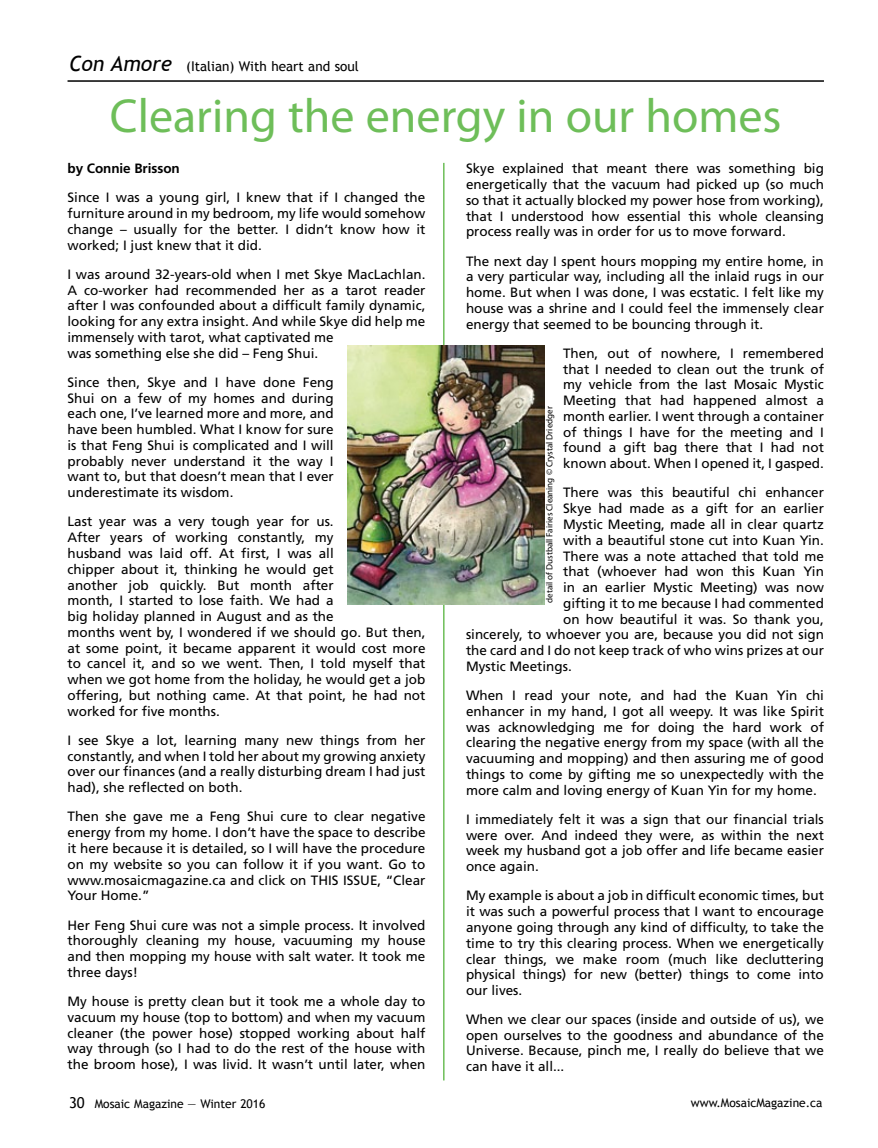
<style>
.page{position:relative;width:878px;height:1148px;background:#fff}
.page>*{position:absolute;margin:0;border:0;box-sizing:border-box;transform-origin:0 0}
.t1{font:48px "Myriad Pro";color:#6ebe59}
.t2{font:13.5px/15.8px "Frutiger LT Std";color:#000;text-align:justify}
.t3{font:13.5px "Trebuchet MS";color:#000}
.t4{font:700 13.5px "Frutiger LT Std";letter-spacing:-.005em;color:#000}
.t5{font:12px "Trebuchet MS";color:#000}
.t6{font:9px "Myriad Pro";color:#000}
.s1{font-style:italic;font-size:21px}
.s2{font-size:15px}
</style>
<div class="page">
<hr style="left:443px;top:163px;width:1px;height:917px;background:#6ebe59">
<hr style="left:68px;top:80px;width:756px;height:2px;background:#000">
<img style="left:347px;top:345px;width:197px;height:259px">
<p class="t3" style="left:69px;top:58px;width:291px"><span class="s1">Con Amore</span> (Italian) With heart and soul</p>
<h1 class="t1" style="left:110px;top:86px;width:673px">Clearing the energy in our homes</h1>
<p class="t4" style="left:68px;top:160px;width:114px">by Connie Brisson</p>
<p class="t2" style="left:68px;top:190px;width:359px">Since I was a young girl, I knew that if I changed the furniture around in my bedroom, my life would somehow change – usually for the better. I didn’t know how it worked; I just knew that it did.</p>
<p class="t2" style="left:68px;top:266px;width:359px;text-align:left">I was around 32-years-old when I met Skye MacLachlan.<br>A co-worker had recommended her as a tarot reader after I was confounded about a difficult family dynamic, looking for any extra insight. And while Skye did help me immensely with tarot, what captivated me<br>was something else she did – Feng Shui.</p>
<p class="t2" style="left:68px;top:374px;width:268px">Since then, Skye and I have done Feng Shui on a few of my homes and during each one, I’ve learned more and more, and have been humbled. What I know for sure is that Feng Shui is complicated and I will probably never understand it the way I want to, but that doesn’t mean that I ever underestimate its wisdom.</p>
<p class="t2" style="left:68px;top:514px;width:359px;text-align:left">Last year was a very tough year for us.<br>After years of working constantly, my<br>husband was laid off. At first, I was all<br>chipper about it, thinking he would get<br>another job quickly. But month after<br>month, I started to lose faith. We had a<br>big holiday planned in August and as the<br>months went by, I wondered if we should go. But then, at some point, it became apparent it would cost more to cancel it, and so we went. Then, I told myself that when we got home from the holiday, he would get a job offering, but nothing came. At that point, he had not worked for five months.</p>
<p class="t2" style="left:68px;top:732px;width:359px">I see Skye a lot, learning many new things from her constantly, and when I told her about my growing anxiety over our finances (and a really disturbing dream I had just had), she reflected on both.</p>
<p class="t2" style="left:68px;top:809px;width:359px">Then she gave me a Feng Shui cure to clear negative energy from my home. I don’t have the space to describe it here because it is detailed, so I will have the procedure on my website so you can follow it if you want. Go to www.mosaicmagazine.ca and click on THIS ISSUE, “Clear Your Home.”</p>
<p class="t2" style="left:68px;top:917px;width:359px">Her Feng Shui cure was not a simple process. It involved thoroughly cleaning my house, vacuuming my house and then mopping my house with salt water. It took me three days!</p>
<p class="t2" style="left:68px;top:993px;width:359px">My house is pretty clean but it took me a whole day to vacuum my house (top to bottom) and when my vacuum cleaner (the power hose) stopped working about half way through (so I had to do the rest of the house with the broom hose), I was livid. It wasn’t until later, when</p>
<p class="t2" style="left:466px;top:161px;width:359px">Skye explained that meant there was something big energetically that the vacuum had picked up (so much so that it actually blocked my power hose from working), that I understood how essential this whole cleansing process really was in order for us to move forward.</p>
<p class="t2" style="left:466px;top:253px;width:359px">The next day I spent hours mopping my entire home, in a very particular way, including all the inlaid rugs in our home. But when I was done, I was ecstatic. I felt like my house was a shrine and I could feel the immensely clear energy that seemed to be bouncing through it.</p>
<p class="t2" style="left:563px;top:345px;width:262px">Then, out of nowhere, I remembered that I needed to clean out the trunk of my vehicle from the last Mosaic Mystic Meeting that had happened almost a month earlier. I went through a container of things I have for the meeting and I found a gift bag there that I had not known about. When I opened it, I gasped.</p>
<p class="t2" style="left:563px;top:485px;width:262px">There was this beautiful chi enhancer</p>
<p class="t2" style="left:563px;top:501px;width:262px">Skye had made as a gift for an earlier</p>
<p class="t2" style="left:563px;top:516px;width:262px">Mystic Meeting, made all in clear quartz</p>
<p class="t2" style="left:563px;top:532px;width:262px">with a beautiful stone cut into Kuan Yin.</p>
<p class="t2" style="left:563px;top:548px;width:262px">There was a note attached that told me</p>
<p class="t2" style="left:563px;top:564px;width:262px">that (whoever had won this Kuan Yin</p>
<p class="t2" style="left:563px;top:579px;width:262px">in an earlier Mystic Meeting) was now</p>
<p class="t2" style="left:563px;top:595px;width:262px">gifting it to me because I had commented</p>
<p class="t2" style="left:563px;top:611px;width:262px">on how beautiful it was. So thank you,</p>
<p class="t2" style="left:466px;top:627px;width:359px">sincerely, to whoever you are, because you did not sign</p>
<p class="t2" style="left:466px;top:642px;width:359px">the card and I do not keep track of who wins prizes at our</p>
<p class="t2" style="left:466px;top:658px;width:107px">Mystic Meetings.</p>
<p class="t2" style="left:466px;top:687px;width:359px">When I read your note, and had the Kuan Yin chi enhancer in my hand, I got all weepy. It was like Spirit was acknowledging me for doing the hard work of clearing the negative energy from my space (with all the vacuuming and mopping) and then assuring me of good things to come by gifting me so unexpectedly with the more calm and loving energy of Kuan Yin for my home.</p>
<p class="t2" style="left:466px;top:811px;width:359px">I immediately felt it was a sign that our financial trials were over. And indeed they were, as within the next week my husband got a job offer and life became easier once again.</p>
<p class="t2" style="left:466px;top:888px;width:359px">My example is about a job in difficult economic times, but it was such a powerful process that I want to encourage anyone going through any kind of difficulty, to take the time to try this clearing process. When we energetically clear things, we make room (much like decluttering physical things) for new (better) things to come into our lives.</p>
<p class="t2" style="left:466px;top:1011px;width:359px">When we clear our spaces (inside and outside of us), we open ourselves to the goodness and abundance of the Universe. Because, pinch me, I really do believe that we can have it all...</p>
<p class="t6" style="left:544px;top:602px;width:198px;rotate:-90deg">detail of Dustball Fairies Cleaning © Crystal Driedger</p>
<p class="t5" style="left:69px;top:1096px;width:198px"><span class="s2">30</span> Mosaic Magazine — Winter 2016</p>
<p class="t5" style="left:691px;top:1096px;width:133px">www.MosaicMagazine.ca</p>
</div>
